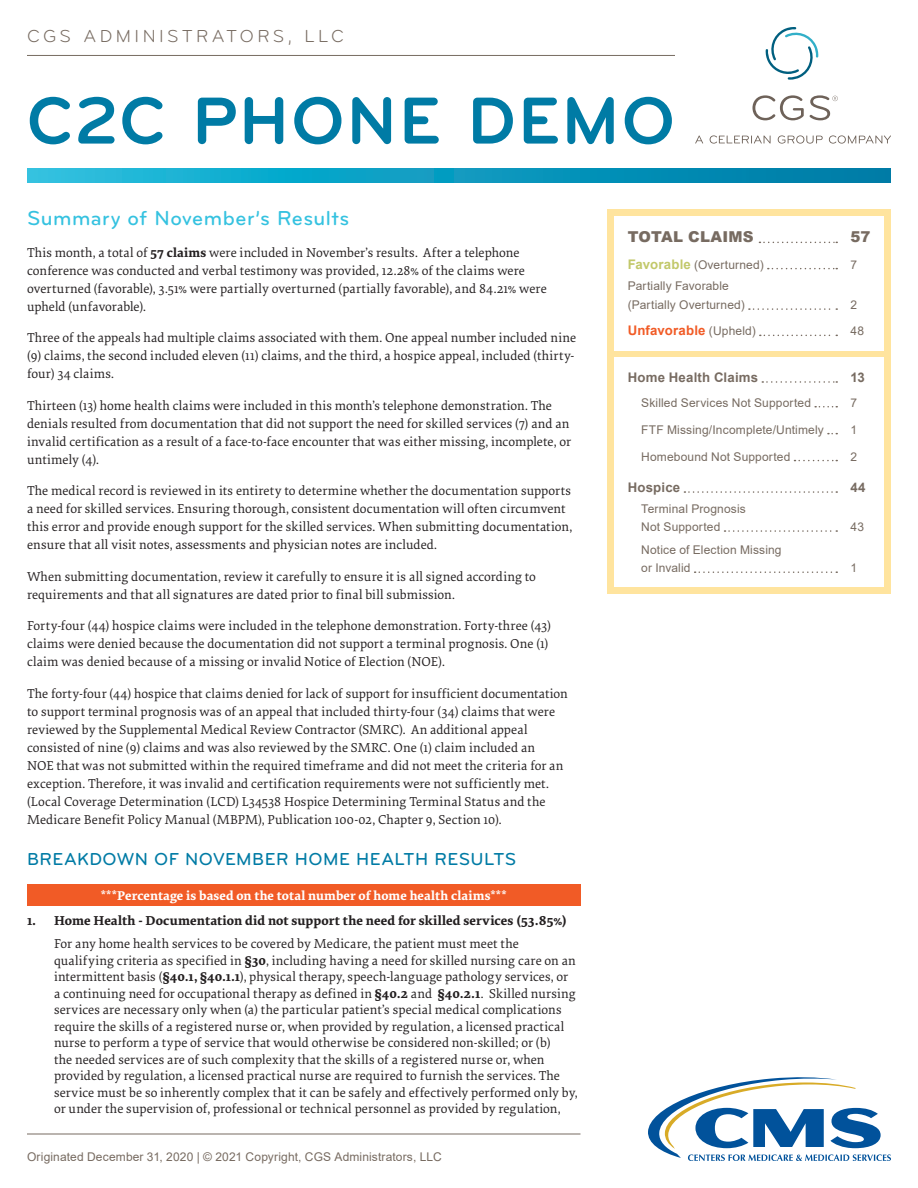
<style>
.page{position:relative;width:918px;height:1188px;background:#fff}
.page>*{position:absolute;margin:0;border:0;box-sizing:border-box;transform-origin:0 0}
.t1{font:700 69px "Bryant Pro";letter-spacing:.03em;color:#007ba5}
.t2{font:500 21px "Bryant Pro";letter-spacing:.025em;color:#35c2e0}
.t3{font:500 18px "Bryant Pro";letter-spacing:.025em;color:#007ba5}
.t4{font:18px "Bryant Pro";letter-spacing:.185em;color:#776b61}
.t5{font:900 15px "Arial";letter-spacing:.01em;color:#776b61}
.t6{font:13.5px/18px "Elena";letter-spacing:.005em;color:#231f20}
.t7{font:700 13.5px "Elena";letter-spacing:.005em;color:#231f20}
.t8{font:700 13.2px "Elena";letter-spacing:.005em;color:#fff}
.t9{font:700 13.2px "Arial";letter-spacing:.015em;color:#776b61}
.t10{font:700 13.2px "Arial";letter-spacing:.015em;color:#f15b26}
.t11{font:12px/18px "Arial";letter-spacing:.01em;color:#776b61}
.s1{font-weight:700;font-size:13.2px}
.s2{font-weight:700;font-size:13.2px;color:#c2c86a}
.s3{font-weight:400;font-size:12px;color:#776b61}
</style>
<div class="page">
<hr style="left:27px;top:55px;width:648px;height:1px;background:#776b61">
<div style="left:27px;top:884px;width:553px;height:22px;background:#f15b26"></div>
<svg style="left:27px;top:169px;width:864px;height:13px;background:#0c9cc1"></svg>
<hr style="left:27px;top:1134px;width:553px;height:1px;background:#776b61">
<div style="left:608px;top:209px;width:283px;height:385px;background:#ffe49e"></div>
<div style="left:614px;top:216px;width:270px;height:135px;background:#fff"></div>
<svg style="left:759px;top:242px;width:78px;height:1px"></svg>
<svg style="left:768px;top:268px;width:69px;height:1px"></svg>
<svg style="left:749px;top:308px;width:88px;height:2px"></svg>
<svg style="left:760px;top:335px;width:77px;height:1px"></svg>
<div style="left:614px;top:358px;width:270px;height:229px;background:#fff"></div>
<svg style="left:762px;top:381px;width:75px;height:2px"></svg>
<svg style="left:815px;top:406px;width:22px;height:1px"></svg>
<svg style="left:794px;top:460px;width:43px;height:1px"></svg>
<svg style="left:684px;top:491px;width:153px;height:2px"></svg>
<svg style="left:725px;top:530px;width:112px;height:2px"></svg>
<svg style="left:695px;top:571px;width:142px;height:2px"></svg>
<svg style="left:648px;top:1077px;width:243px;height:84px"></svg>
<svg style="left:752px;top:95px;width:52px;height:25px"></svg>
<svg style="left:765px;top:27px;width:54px;height:53px"></svg>
<svg style="left:695px;top:136px;width:8px;height:8px"></svg>
<svg style="left:710px;top:135px;width:61px;height:9px"></svg>
<svg style="left:778px;top:135px;width:45px;height:9px"></svg>
<svg style="left:829px;top:135px;width:62px;height:9px"></svg>
<svg style="left:810px;top:95px;width:28px;height:25px"></svg>
<h3 class="t4" style="left:27px;top:25px;width:318px">CGS ADMINISTRATORS, LLC</h3>
<h1 class="t1" style="left:27px;top:78px;width:650px">C2C PHONE DEMO</h1>
<h2 class="t2" style="left:27px;top:205px;width:324px">Summary of November’s Results</h2>
<p class="t6" style="left:27px;top:243px;width:521px">This month, a total of <span class="s1">57 claims</span> were included in November’s results. After a telephone conference was conducted and verbal testimony was provided, 12.28% of the claims were overturned (favorable), 3.51% were partially overturned (partially favorable), and 84.21% were upheld (unfavorable).</p>
<p class="t6" style="left:27px;top:328px;width:551px">Three of the appeals had multiple claims associated with them. One appeal number included nine (9) claims, the second included eleven (11) claims, and the third, a hospice appeal, included (thirty&shy;four) 34 claims.</p>
<p class="t6" style="left:27px;top:396px;width:546px">Thirteen (13) home health claims were included in this month’s telephone demonstration. The denials resulted from documentation that did not support the need for skilled services (7) and an invalid certification as a result of a face-to-face encounter that was either missing, incomplete, or untimely (4).</p>
<p class="t6" style="left:27px;top:481px;width:547px">The medical record is reviewed in its entirety to determine whether the documentation supports a need for skilled services. Ensuring thorough, consistent documentation will often circumvent this error and provide enough support for the skilled services. When submitting documentation, ensure that all visit notes, assessments and physician notes are included.</p>
<p class="t6" style="left:27px;top:567px;width:511px">When submitting documentation, review it carefully to ensure it is all signed according to requirements and that all signatures are dated prior to final bill submission.</p>
<p class="t6" style="left:27px;top:616px;width:525px">Forty-four (44) hospice claims were included in the telephone demonstration. Forty-three (43) claims were denied because the documentation did not support a terminal prognosis. One (1) claim was denied because of a missing or invalid Notice of Election (NOE).</p>
<p class="t6" style="left:27px;top:684px;width:542px">The forty-four (44) hospice that claims denied for lack of support for insufficient documentation to support terminal prognosis was of an appeal that included thirty-four (34) claims that were reviewed by the Supplemental Medical Review Contractor (SMRC). An additional appeal consisted of nine (9) claims and was also reviewed by the SMRC. One (1) claim included an<br>NOE that was not submitted within the required timeframe and did not meet the criteria for an exception. Therefore, it was invalid and certification requirements were not sufficiently met. (Local Coverage Determination (LCD) L34538 Hospice Determining Terminal Status and the Medicare Benefit Policy Manual (MBPM), Publication 100-02, Chapter 9, Section 10).</p>
<h3 class="t3" style="left:27px;top:848px;width:491px">BREAKDOWN OF NOVEMBER HOME HEALTH RESULTS</h3>
<p class="t8" style="left:101px;top:886px;width:407px">***Percentage is based on the total number of home health claims***</p>
<p class="t7" style="left:27px;top:910px;width:541px">1. Home Health - Documentation did not support the need for skilled services (53.85%)</p>
<p class="t6" style="left:54px;top:935px;width:525px;line-height:16.5px">For any home health services to be covered by Medicare, the patient must meet the qualifying criteria as specified in <span class="s1">§30</span>, including having a need for skilled nursing care on an intermittent basis (<span class="s1">§40.1, §40.1.1</span>), physical therapy, speech-language pathology services, or a continuing need for occupational therapy as defined in <span class="s1">§40.2</span> and <span class="s1">§40.2.1</span>. Skilled nursing services are necessary only when (a) the particular patient’s special medical complications require the skills of a registered nurse or, when provided by regulation, a licensed practical nurse to perform a type of service that would otherwise be considered non-skilled; or (b)<br>the needed services are of such complexity that the skills of a registered nurse or, when provided by regulation, a licensed practical nurse are required to furnish the services. The service must be so inherently complex that it can be safely and effectively performed only by, or under the supervision of, professional or technical personnel as provided by regulation,</p>
<p class="t11" style="left:27px;top:1148px;width:416px">Originated December 31, 2020 | © 2021 Copyright, CGS Administrators, LLC</p>
<p class="t5" style="left:628px;top:226px;width:127px">TOTAL CLAIMS</p>
<p class="t5" style="left:850px;top:226px;width:21px">57</p>
<p class="t11" style="left:628px;top:255px;width:137px"><span class="s2">Favorable</span> (Overturned)</p>
<p class="t11" style="left:850px;top:255px;width:8px">7</p>
<p class="t11" style="left:628px;top:276px;width:119px;line-height:19.5px">Partially Favorable (Partially Overturned)</p>
<p class="t11" style="left:850px;top:296px;width:8px">2</p>
<p class="t10" style="left:628px;top:321px;width:129px">Unfavorable <span class="s3">(Upheld)</span></p>
<p class="t11" style="left:850px;top:322px;width:15px">48</p>
<p class="t9" style="left:628px;top:368px;width:132px">Home Health Claims</p>
<p class="t9" style="left:851px;top:368px;width:16px">13</p>
<p class="t11" style="left:641px;top:393px;width:171px">Skilled Services Not Supported</p>
<p class="t11" style="left:850px;top:393px;width:8px">7</p>
<p class="t11" style="left:641px;top:420px;width:184px">FTF Missing/Incomplete/Untimely</p>
<p class="t11" style="left:850px;top:420px;width:8px">1</p>
<p class="t11" style="left:641px;top:447px;width:151px">Homebound Not Supported</p>
<p class="t11" style="left:850px;top:447px;width:8px">2</p>
<p class="t9" style="left:628px;top:478px;width:54px">Hospice</p>
<p class="t9" style="left:851px;top:478px;width:17px">44</p>
<p class="t11" style="left:641px;top:500px;width:106px">Terminal Prognosis<br>Not Supported</p>
<p class="t11" style="left:850px;top:518px;width:15px">43</p>
<p class="t11" style="left:641px;top:541px;width:142px">Notice of Election Missing or Invalid</p>
<p class="t11" style="left:850px;top:559px;width:8px">1</p>
</div>
